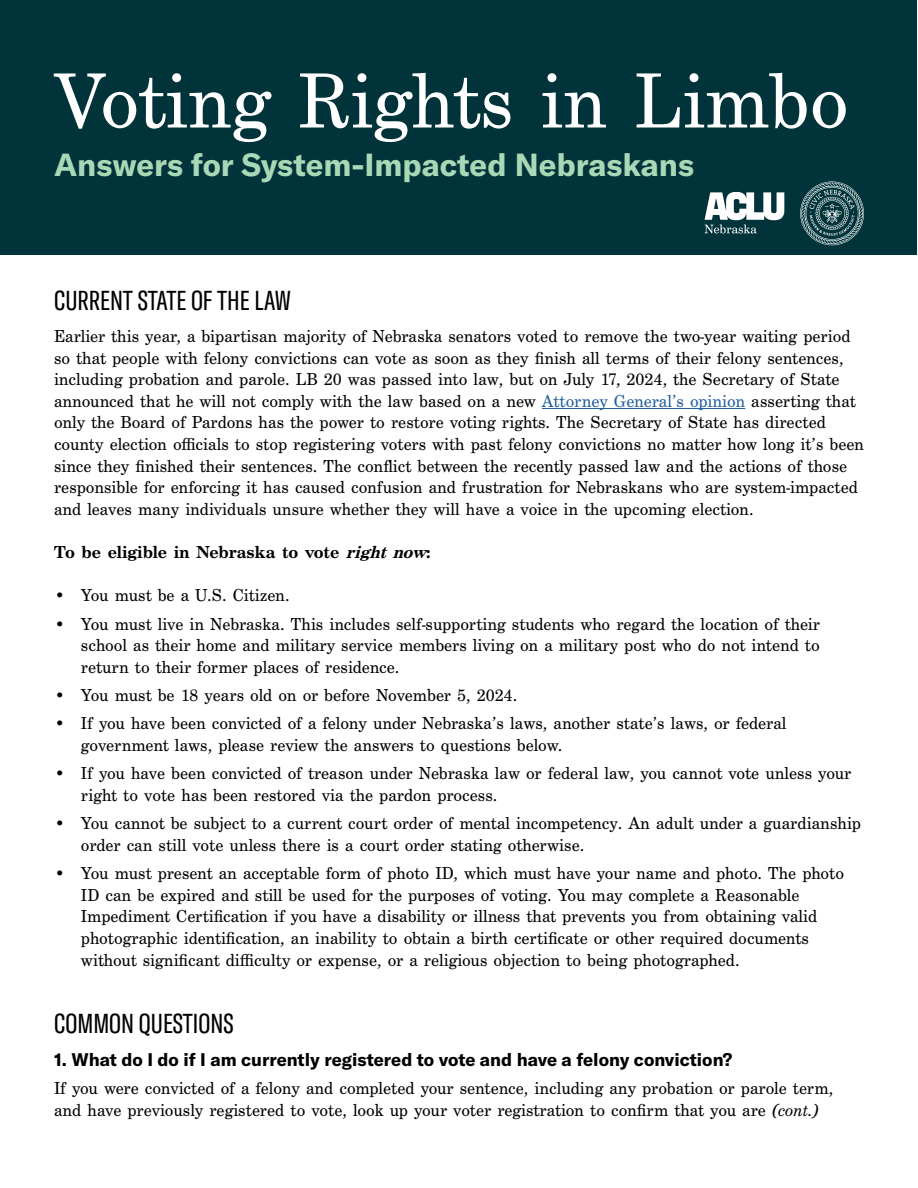
<style>
.page{position:relative;width:918px;height:1188px;background:#fff}
.page>*{position:absolute;margin:0;border:0;box-sizing:border-box;transform-origin:0 0}
.t1{font:81px "Century Schoolbook FS";color:#fff}
.t2{font:700 31.5px "GT America";color:#a8d8b5}
.t3{font:extra-condensed 27px "GT America";color:#000}
.t4{font:18px/21.6px "Century Schoolbook FS";color:#000}
.t5{font:700 18px "GT America";color:#000}
.t6{font:700 18px "Century Schoolbook FS";color:#000}
.s1{color:#215e9e}
.s2{font-style:italic}
</style>
<div class="page">
<div style="left:1px;top:1px;width:916px;height:254px;background:#00343a"></div>
<hr style="left:542px;top:408px;width:203px;height:1px;background:#215e9e">
<svg style="left:800px;top:182px;width:64px;height:63px"></svg>
<svg style="left:705px;top:192px;width:79px;height:41px"></svg>
<h1 class="t1" style="left:54px;top:56px;width:796px">Voting Rights in Limbo</h1>
<h2 class="t2" style="left:54px;top:145px;width:641px">Answers for System-Impacted Nebraskans</h2>
<h3 class="t3" style="left:54px;top:284px;width:239px">CURRENT STATE OF THE LAW</h3>
<p class="t4" style="left:54px;top:326px;width:812px">Earlier this year, a bipartisan majority of Nebraska senators voted to remove the two-year waiting period so that people with felony convictions can vote as soon as they finish all terms of their felony sentences, including probation and parole. LB 20 was passed into law, but on July 17, 2024, the Secretary of State announced that he will not comply with the law based on a new <span class="s1">Attorney General’s opinion</span> asserting that only the Board of Pardons has the power to restore voting rights. The Secretary of State has directed county election officials to stop registering voters with past felony convictions no matter how long it’s been since they finished their sentences. The conflict between the recently passed law and the actions of those responsible for enforcing it has caused confusion and frustration for Nebraskans who are system-impacted and leaves many individuals unsure whether they will have a voice in the upcoming election.</p>
<p class="t6" style="left:54px;top:542px;width:379px">To be eligible in Nebraska to vote <span class="s2">rightnow</span>:</p>
<p class="t4" style="left:54px;top:585px;width:237px">• You must be a U.S. Citizen.</p>
<p class="t4" style="left:81px;top:613px;width:741px;text-align:justify;text-indent:-27px">• You must live in Nebraska. This includes self-supporting students who regard the location of their school as their home and military service members living on a military post who do not intend to return to their former places of residence.</p>
<p class="t4" style="left:54px;top:685px;width:465px">• You must be 18 years old on or before November 5, 2024.</p>
<p class="t4" style="left:81px;top:713px;width:707px;text-indent:-27px">• If you have been convicted of a felony under Nebraska’s laws, another state’s laws, or federal government laws, please review the answers to questions below.</p>
<p class="t4" style="left:81px;top:763px;width:772px;text-indent:-27px">• If you have been convicted of treason under Nebraska law or federal law, you cannot vote unless your right to vote has been restored via the pardon process.</p>
<p class="t4" style="left:81px;top:813px;width:782px;text-indent:-27px">• You cannot be subject to a current court order of mental incompetency. An adult under a guardianship order can still vote unless there is a court order stating otherwise.</p>
<p class="t4" style="left:81px;top:863px;width:765px;text-indent:-27px">• You must present an acceptable form of photo ID, which must have your name and photo. The photo ID can be expired and still be used for the purposes of voting. You may complete a Reasonable Impediment Certification if you have a disability or illness that prevents you from obtaining valid photographic identification, an inability to obtain a birth certificate or other required documents without significant difficulty or expense, or a religious objection to being photographed.</p>
<h3 class="t3" style="left:54px;top:1008px;width:181px">COMMON QUESTIONS</h3>
<p class="t5" style="left:54px;top:1048px;width:680px">1. What do I do if I am currently registered to vote and have a felony conviction?</p>
<p class="t4" style="left:54px;top:1078px;width:781px">If you were convicted of a felony and completed your sentence, including any probation or parole term, and have previously registered to vote, look up your voter registration to confirm that you are <span class="s2">(cont.)</span></p>
</div>
